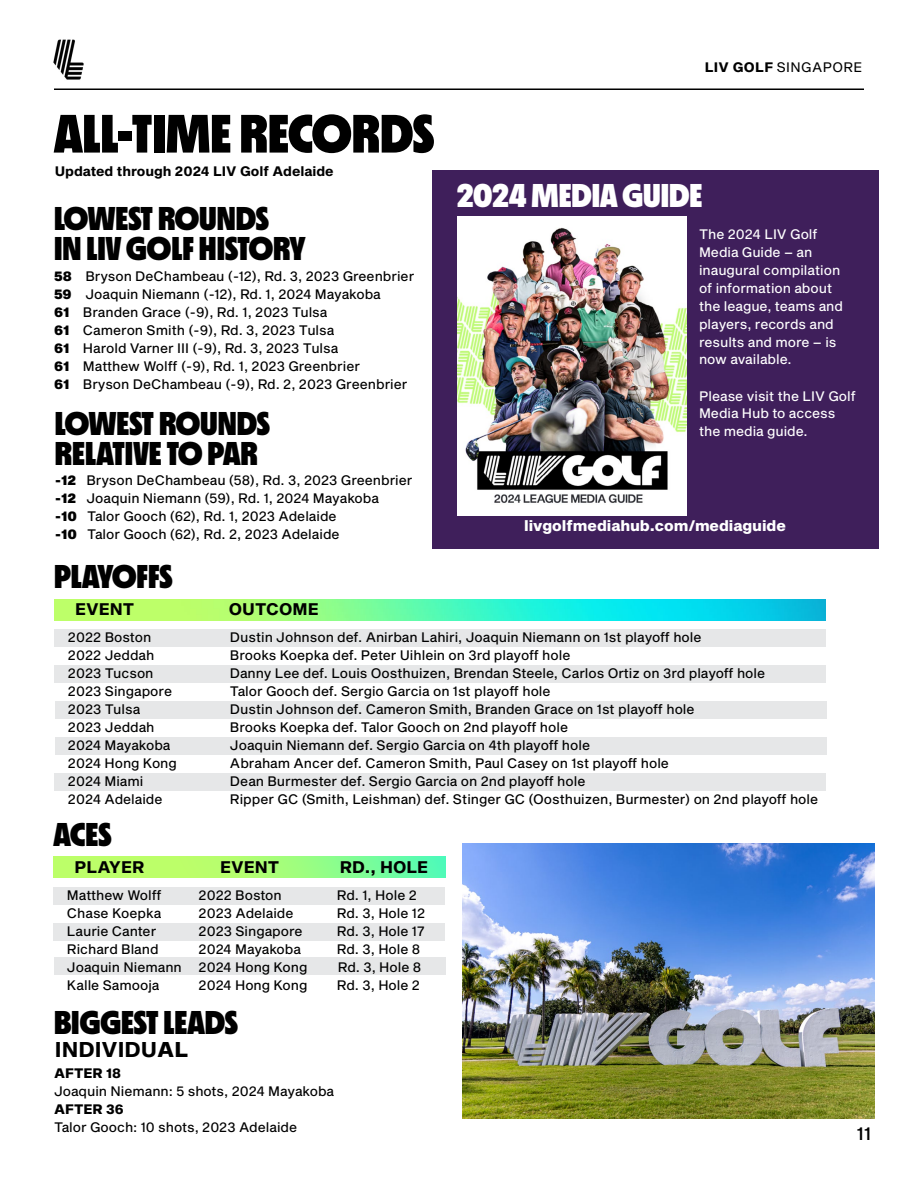
<style>
.page{position:relative;width:918px;height:1188px;background:#fff}
.page>*{position:absolute;margin:0;border:0;box-sizing:border-box;transform-origin:0 0}
.t1{font:900 54px "MD Nichrome";color:#000}
.t2{font:900 33px/30px "MD Nichrome";color:#000}
.t3{font:900 33px "MD Nichrome";color:#fff}
.t4{font:700 21px "Sequel Sans";color:#000}
.t5{font:500 18px "Sequel Sans";color:#000}
.t6{font:700 16.5px "Sequel Sans";color:#000}
.t7{font:800 15px "Sequel Sans";color:#fff}
.t8{font:13.5px/18px "Sequel Sans";color:#000}
.t9{font:13.5px/18px "Sequel Sans";color:#fff}
.t10{font:700 13.5px "Sequel Sans";color:#000}
.t11{font:13.5px "Sequel Sans VFA1";letter-spacing:.025em;color:#000}
.t12{font:800 13.5px "Sequel Sans";color:#000}
.s1{font-weight:900}
.s2{font-weight:800}
</style>
<div class="page">
<img style="left:53px;top:39px;width:31px;height:41px">
<hr style="left:54px;top:88px;width:810px;height:2px;background:#000">
<div style="left:54px;top:773px;width:771px;height:18px;background:#e6e7e8"></div>
<div style="left:54px;top:957px;width:392px;height:18px;background:#e6e7e8"></div>
<div style="left:55px;top:737px;width:771px;height:18px;background:#e6e7e8"></div>
<div style="left:55px;top:701px;width:771px;height:18px;background:#e6e7e8"></div>
<img style="left:54px;top:599px;width:771px;height:21px">
<div style="left:54px;top:629px;width:771px;height:18px;background:#e6e7e8"></div>
<div style="left:54px;top:665px;width:771px;height:18px;background:#e6e7e8"></div>
<img style="left:54px;top:857px;width:391px;height:21px">
<div style="left:54px;top:887px;width:391px;height:18px;background:#e6e7e8"></div>
<div style="left:54px;top:923px;width:391px;height:18px;background:#e6e7e8"></div>
<div style="left:432px;top:171px;width:446px;height:378px;background:#3f1f5b"></div>
<img style="left:457px;top:216px;width:230px;height:299px">
<img style="left:463px;top:844px;width:412px;height:274px">
<h1 class="t1" style="left:54px;top:101px;width:382px">ALL-TIME RECORDS</h1>
<p class="t10" style="left:55px;top:162px;width:280px">Updated through 2024 LIV Golf Adelaide</p>
<h2 class="t2" style="left:54px;top:202px;width:253px">LOWEST ROUNDS<br>IN LIV GOLF HISTORY</h2>
<p class="t8" style="left:54px;top:267px;width:362px"><span class="s1">58</span> Bryson DeChambeau (-12), Rd. 3, 2023 Greenbrier <span class="s1">59</span> Joaquin Niemann (-12), Rd. 1, 2024 Mayakoba<br><span class="s1">61</span> Branden Grace (-9), Rd. 1, 2023 Tulsa<br><span class="s1">61</span> Cameron Smith (-9), Rd. 3, 2023 Tulsa<br><span class="s1">61</span> Harold Varner III (-9), Rd. 3, 2023 Tulsa<br><span class="s1">61</span> Matthew Wolff (-9), Rd. 1, 2023 Greenbrier<br><span class="s1">61</span> Bryson DeChambeau (-9), Rd. 2, 2023 Greenbrier</p>
<h2 class="t2" style="left:55px;top:407px;width:216px">LOWEST ROUNDS<br>RELATIVE TO PAR</h2>
<p class="t8" style="left:55px;top:472px;width:359px"><span class="s1">-12</span> Bryson DeChambeau (58), Rd. 3, 2023 Greenbrier <span class="s1">-12</span> Joaquin Niemann (59), Rd. 1, 2024 Mayakoba<br><span class="s1">-10</span> Talor Gooch (62), Rd. 1, 2023 Adelaide<br><span class="s1">-10</span> Talor Gooch (62), Rd. 2, 2023 Adelaide</p>
<h2 class="t2" style="left:54px;top:560px;width:120px">PLAYOFFS</h2>
<p class="t11" style="left:705px;top:58px;width:159px">LIV GOLF SINGAPORE</p>
<h2 class="t3" style="left:457px;top:176px;width:247px">2024 MEDIA GUIDE</h2>
<p class="t9" style="left:699px;top:225px;width:145px">The 2024 LIV Golf<br>Media Guide – an inaugural compilation of information about the league, teams and players, records and results and more – is now available.</p>
<p class="t9" style="left:699px;top:387px;width:158px">Please visit the LIV Golf<br>Media Hub to access the media guide.</p>
<p class="t7" style="left:524px;top:515px;width:263px">livgolfmediahub.com/mediaguide</p>
<p class="t6" style="left:75px;top:598px;width:61px">EVENT</p>
<p class="t6" style="left:229px;top:598px;width:91px">OUTCOME</p>
<p class="t8" style="left:68px;top:629px;width:85px">2022 Boston</p>
<p class="t8" style="left:230px;top:629px;width:473px">Dustin Johnson def. Anirban Lahiri, Joaquin Niemann on 1st playoff hole</p>
<p class="t8" style="left:68px;top:647px;width:88px">2022 Jeddah</p>
<p class="t8" style="left:230px;top:647px;width:342px">Brooks Koepka def. Peter Uihlein on 3rd playoff hole</p>
<p class="t8" style="left:68px;top:665px;width:87px">2023 Tucson</p>
<p class="t8" style="left:230px;top:665px;width:537px">Danny Lee def. Louis Oosthuizen, Brendan Steele, Carlos Ortiz on 3rd playoff hole</p>
<p class="t8" style="left:68px;top:683px;width:106px">2023 Singapore</p>
<p class="t8" style="left:230px;top:683px;width:322px">Talor Gooch def. Sergio Garcia on 1st playoff hole</p>
<p class="t8" style="left:68px;top:701px;width:74px">2023 Tulsa</p>
<p class="t8" style="left:230px;top:701px;width:466px">Dustin Johnson def. Cameron Smith, Branden Grace on 1st playoff hole</p>
<p class="t8" style="left:68px;top:719px;width:88px">2023 Jeddah</p>
<p class="t8" style="left:230px;top:719px;width:340px">Brooks Koepka def. Talor Gooch on 2nd playoff hole</p>
<p class="t8" style="left:68px;top:737px;width:104px">2024 Mayakoba</p>
<p class="t8" style="left:230px;top:737px;width:362px">Joaquin Niemann def. Sergio Garcia on 4th playoff hole</p>
<p class="t8" style="left:68px;top:755px;width:110px">2024 Hong Kong</p>
<p class="t8" style="left:230px;top:755px;width:441px">Abraham Ancer def. Cameron Smith, Paul Casey on 1st playoff hole</p>
<p class="t8" style="left:68px;top:773px;width:77px">2024 Miami</p>
<p class="t8" style="left:230px;top:773px;width:357px">Dean Burmester def. Sergio Garcia on 2nd playoff hole</p>
<p class="t8" style="left:68px;top:791px;width:96px">2024 Adelaide</p>
<p class="t8" style="left:230px;top:791px;width:590px">Ripper GC (Smith, Leishman) def. Stinger GC (Oosthuizen, Burmester) on 2nd playoff hole</p>
<h2 class="t2" style="left:54px;top:818px;width:59px">ACES</h2>
<p class="t6" style="left:340px;top:855px;width:90px">RD., HOLE</p>
<p class="t6" style="left:75px;top:855px;width:71px">PLAYER</p>
<p class="t6" style="left:220px;top:855px;width:61px">EVENT</p>
<p class="t8" style="left:67px;top:887px;width:96px">Matthew Wolff</p>
<p class="t8" style="left:199px;top:887px;width:85px">2022 Boston</p>
<p class="t8" style="left:337px;top:887px;width:81px">Rd. 1, Hole 2</p>
<p class="t8" style="left:67px;top:905px;width:96px">Chase Koepka</p>
<p class="t8" style="left:199px;top:905px;width:96px">2023 Adelaide</p>
<p class="t8" style="left:337px;top:905px;width:90px">Rd. 3, Hole 12</p>
<p class="t8" style="left:67px;top:923px;width:91px">Laurie Canter</p>
<p class="t8" style="left:199px;top:923px;width:106px">2023 Singapore</p>
<p class="t8" style="left:337px;top:923px;width:89px">Rd. 3, Hole 17</p>
<p class="t8" style="left:67px;top:941px;width:93px">Richard Bland</p>
<p class="t8" style="left:199px;top:941px;width:104px">2024 Mayakoba</p>
<p class="t8" style="left:337px;top:941px;width:85px">Rd. 3, Hole 8</p>
<p class="t8" style="left:67px;top:959px;width:116px">Joaquin Niemann</p>
<p class="t8" style="left:199px;top:959px;width:110px">2024 Hong Kong</p>
<p class="t8" style="left:338px;top:959px;width:85px">Rd. 3, Hole 8</p>
<p class="t8" style="left:67px;top:977px;width:94px">Kalle Samooja</p>
<p class="t8" style="left:199px;top:977px;width:110px">2024 Hong Kong</p>
<p class="t8" style="left:337px;top:977px;width:85px">Rd. 3, Hole 2</p>
<h2 class="t2" style="left:54px;top:1006px;width:185px">BIGGEST LEADS</h2>
<h3 class="t4" style="left:55px;top:1035px;width:135px">INDIVIDU<span class="s2">AL</span></h3>
<p class="t12" style="left:54px;top:1064px;width:69px">AFTER 18</p>
<p class="t8" style="left:54px;top:1083px;width:282px">Joaquin Niemann: 5 shots, 2024 Mayakoba</p>
<p class="t12" style="left:54px;top:1100px;width:71px">AFTER 36</p>
<p class="t8" style="left:54px;top:1119px;width:245px">Talor Gooch: 10 shots, 2023 Adelaide</p>
<h3 class="t5" style="left:857px;top:1120px;width:16px">11</h3>
</div>
